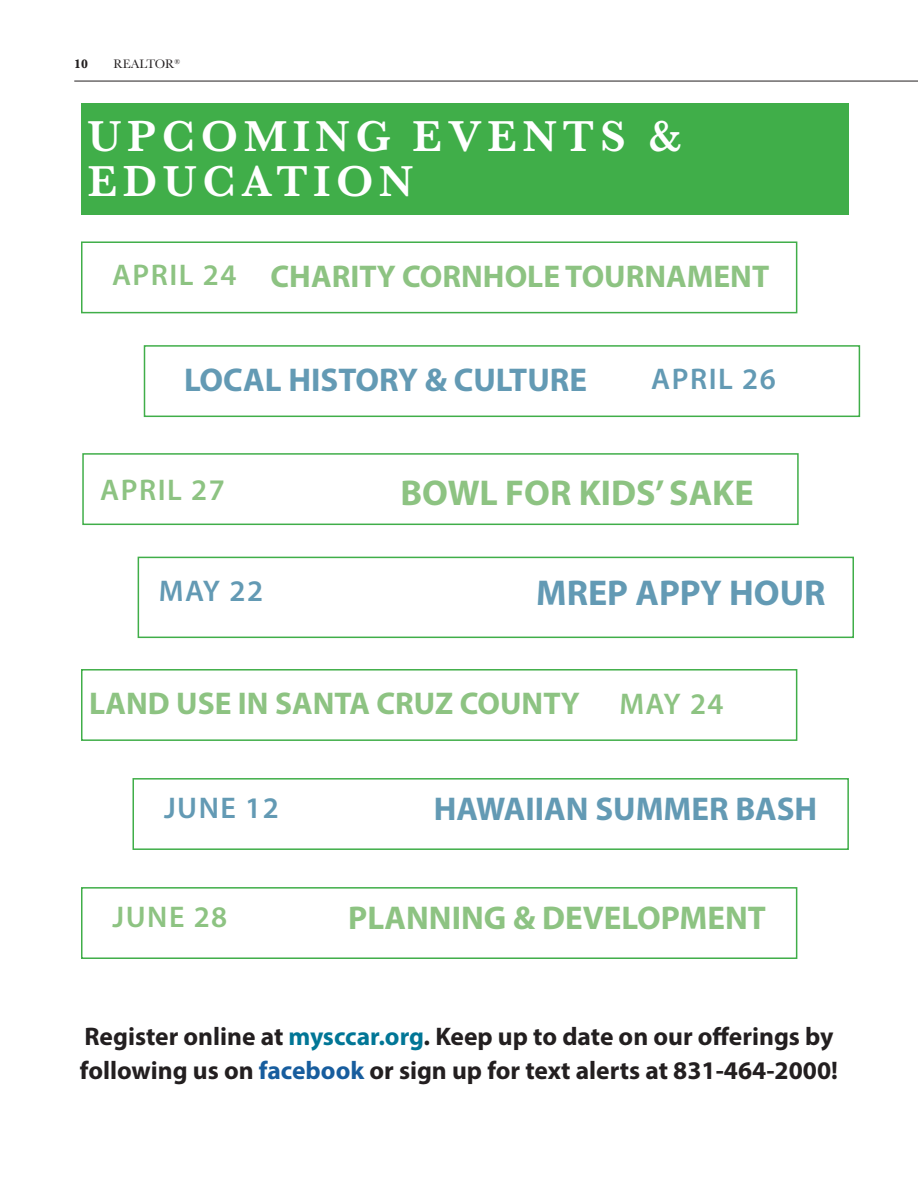
<style>
.page{position:relative;width:918px;height:1188px;background:#fff}
.page>*{position:absolute;margin:0;border:0;box-sizing:border-box;transform-origin:0 0}
.t1{font:600 45px/45px "Baskerville";letter-spacing:.125em;color:#fff}
.t2{font:700 36px "Myriad Pro";color:#8dc382}
.t3{font:700 36px "Myriad Pro";color:#639ab4}
.t4{font:700 33px "Myriad Pro";color:#639ab4}
.t5{font:700 33px "Myriad Pro";color:#8dc382}
.t6{font:700 31.5px "Myriad Pro";color:#8dc382}
.t7{font:600 30px "Myriad Pro";letter-spacing:.05em;color:#8dc382}
.t8{font:600 30px "Myriad Pro";letter-spacing:.05em;color:#639ab4}
.t9{font:700 25.5px/34.5px "Myriad Pro";color:#231f20}
.t10{font:12.75px "Baskerville";color:#231f20}
.t11{font:700 12.75px "Baskerville";color:#231f20}
.s1{color:#017696}
.s2{color:#175d9e}
</style>
<div class="page">
<hr style="left:74px;top:81px;width:844px;height:1px;background:#231f20">
<div style="left:81px;top:669px;width:716px;height:72px;border:2px solid #40ae49"></div>
<div style="left:144px;top:345px;width:716px;height:72px;border:2px solid #40ae49"></div>
<div style="left:82px;top:453px;width:717px;height:72px;border:2px solid #40ae49"></div>
<div style="left:81px;top:241px;width:716px;height:72px;border:2px solid #40ae49"></div>
<div style="left:138px;top:557px;width:716px;height:81px;border:2px solid #40ae49"></div>
<div style="left:81px;top:887px;width:716px;height:72px;border:2px solid #40ae49"></div>
<div style="left:81px;top:104px;width:768px;height:111px;background:#40ae49"></div>
<div style="left:133px;top:778px;width:716px;height:72px;border:2px solid #40ae49"></div>
<p class="t11" style="left:74px;top:55px;width:15px">10</p>
<p class="t10" style="left:114px;top:56px;width:68px">REALTOR<sup>®</sup></p>
<p class="t1" style="left:88px;top:113px;width:596px">UPCOMING EVENTS &amp;<br>EDUCATION</p>
<p class="t7" style="left:112px;top:256px;width:126px">APRIL 24</p>
<p class="t6" style="left:271px;top:255px;width:500px">CHARITY CORNHOLE TOURNAMENT</p>
<p class="t4" style="left:184px;top:359px;width:405px">LOCAL HISTORY &amp; CULTURE</p>
<p class="t8" style="left:651px;top:360px;width:126px">APRIL 26</p>
<p class="t7" style="left:100px;top:471px;width:126px">APRIL 27</p>
<p class="t2" style="left:400px;top:469px;width:355px">BOWL FOR KIDS’ SAKE</p>
<p class="t8" style="left:159px;top:571px;width:106px">MAY 22</p>
<p class="t3" style="left:536px;top:569px;width:291px">MREP APPY HOUR</p>
<p class="t6" style="left:89px;top:683px;width:492px">LAND USE IN SANTA CRUZ COUNTY</p>
<p class="t7" style="left:619px;top:685px;width:106px">MAY 24</p>
<p class="t8" style="left:164px;top:788px;width:116px">JUNE 12</p>
<p class="t4" style="left:434px;top:787px;width:385px">HAWAIIAN SUMMER BASH</p>
<p class="t7" style="left:113px;top:898px;width:116px">JUNE 28</p>
<p class="t5" style="left:348px;top:896px;width:419px">PLANNING &amp; DEVELOPMENT</p>
<p class="t9" style="left:80px;top:1018px;width:760px">Register online at <span class="s1">mysccar.org</span>. Keep up to date on our offerings by following us on <span class="s2">facebook</span> or sign up for text alerts at 831-464-2000!</p>
</div>
